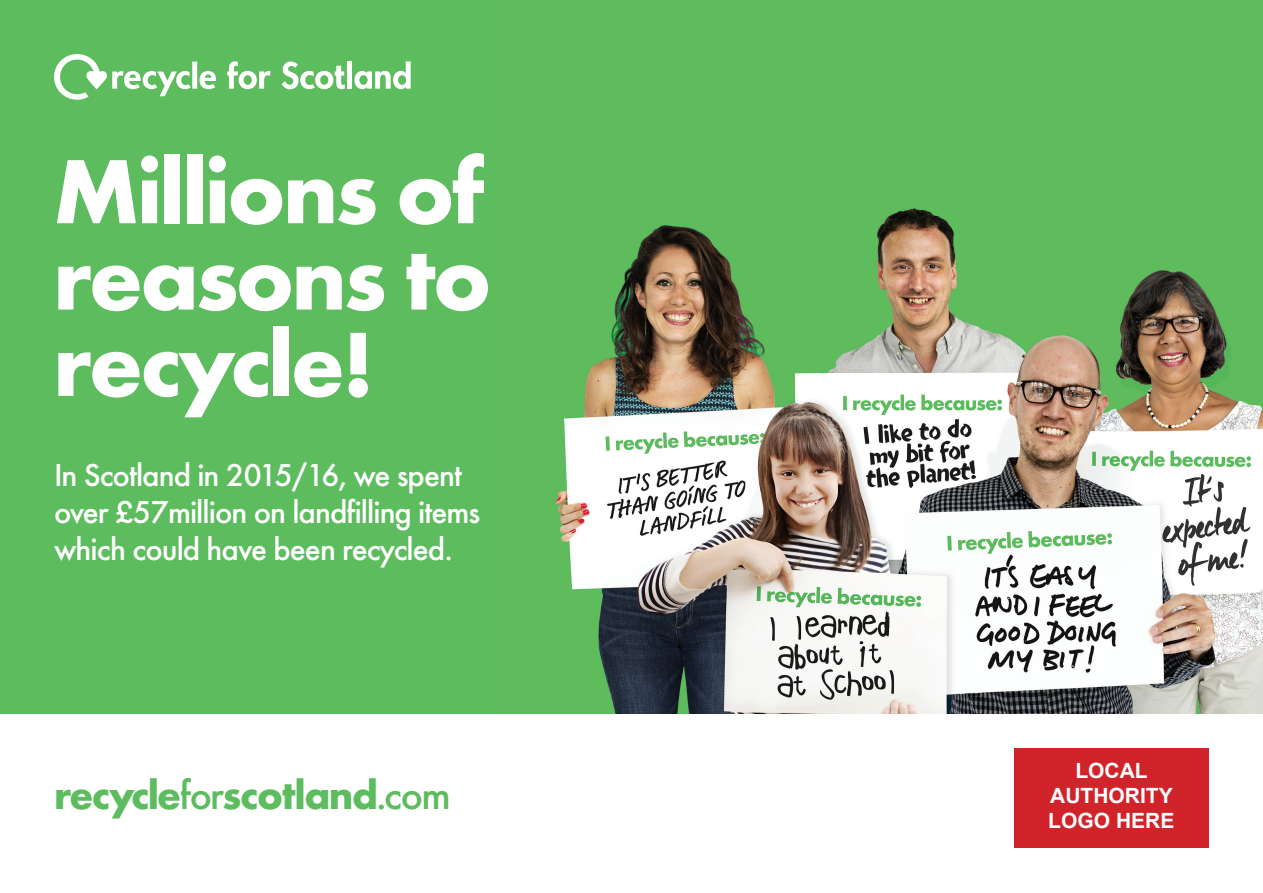
<style>
.page{position:relative;width:1263px;height:893px;background:#fff}
.page>*{position:absolute;margin:0;border:0;box-sizing:border-box;transform-origin:0 0}
.t1{font:700 94.5px/86.2px "Futura EF";letter-spacing:-.03em;color:#fff;text-align:justify}
.t2{font:700 42px "Futura EF";letter-spacing:-.03em;color:#5cbc5e}
.t3{font:500 32.85px/37px "Futura EF";letter-spacing:-.03em;color:#fff}
.t4{font:700 21px/25.2px "Arial";color:#fff;text-align:center}
.s1{font-weight:500}
</style>
<div class="page">
<div style="left:0;top:0;width:1263px;height:744px;background:#5cbc5e"></div>
<img style="left:555px;top:208px;width:708px;height:506px">
<div style="left:0;top:714px;width:1263px;height:179px;background:#fff"></div>
<svg style="left:227px;top:61px;width:44px;height:28px"></svg>
<svg style="left:282px;top:62px;width:63px;height:27px"></svg>
<div style="left:347px;top:61px;width:5px;height:28px;background:#fff"></div>
<svg style="left:354px;top:61px;width:57px;height:28px"></svg>
<svg style="left:54px;top:54px;width:162px;height:46px"></svg>
<div style="left:1014px;top:748px;width:195px;height:100px;background:#d1232a"></div>
<p class="t1" style="left:53px;top:148px;width:440px">Millions of reasons to recycle!</p>
<p class="t3" style="left:54px;top:456px;width:428px">In Scotland in 2015/16, we spent over £57million on landfilling items which could have been recycled.</p>
<p class="t2" style="left:54px;top:770px;width:398px">recycle<span class="s1">for</span>scotland<span class="s1">.com</span></p>
<p class="t4" style="left:1048px;top:758px;width:128px">LOCAL<br>AUTHORITY<br>LOGO HERE</p>
</div>
